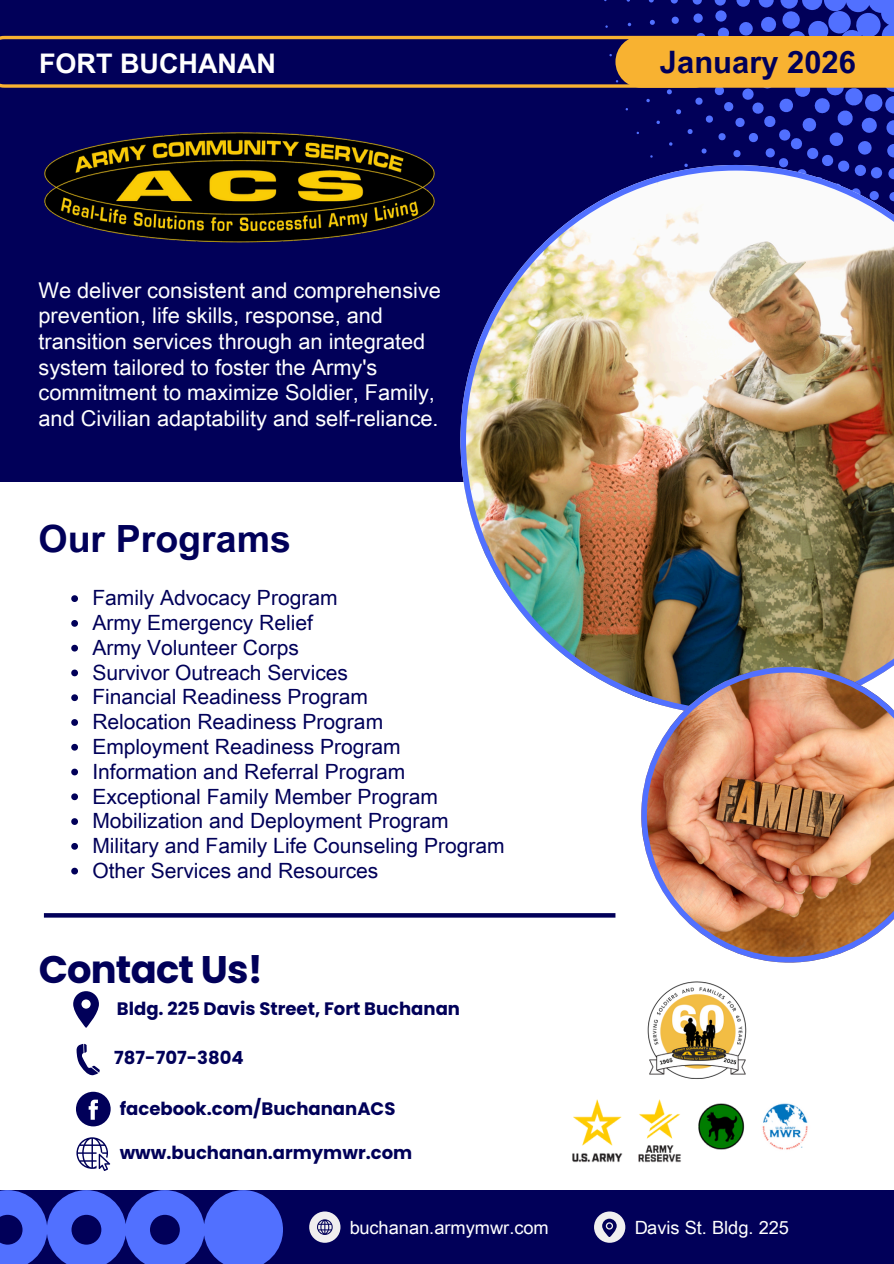
<style>
.page{position:relative;width:894px;height:1264px;background:#fff}
.page>*{position:absolute;margin:0;border:0;box-sizing:border-box;transform-origin:0 0}
.t1{font:700 38.4px "Poppins";letter-spacing:-.02em;color:#010059}
.t2{font:700 37.5px "Arial Unicode MS";color:#010059}
.t3{font:700 30.9px "Arial Unicode MS";color:#010059}
.t4{font:700 27px "Arial Unicode MS";color:#fff}
.t5{font:21.75px/25.7px "Arial Unicode MS";color:#fff}
.t6{font:21px/24.8px "Arial Unicode MS";color:#010059}
.t7{font:18.3px "Arial Unicode MS";color:#fff}
.t8{font:700 18px "Poppins";color:#010059}
</style>
<div class="page">
<div style="left:0;top:0;width:893px;height:482px;background:#010059"></div>
<div style="left:0;top:1189px;width:893px;height:74px;background:#010059"></div>
<svg style="left:0;top:0;width:893px;height:165px"></svg>
<div style="left:615px;top:36px;width:278px;height:52px;background:#f8b231"></div>
<img style="left:460px;top:165px;width:433px;height:534px">
<img style="left:641px;top:667px;width:252px;height:295px">
<svg style="left:44px;top:913px;width:571px;height:4px;background:#08075e"></svg>
<svg style="left:0;top:1190px;width:283px;height:73px"></svg>
<svg style="left:309px;top:1211px;width:31px;height:31px"></svg>
<svg style="left:317px;top:1219px;width:15px;height:15px"></svg>
<svg style="left:594px;top:1211px;width:31px;height:31px"></svg>
<svg style="left:602px;top:1218px;width:14px;height:18px"></svg>
<img style="left:3px;top:80px;width:466px;height:195px">
<svg style="left:71px;top:595px;width:7px;height:7px"></svg>
<svg style="left:71px;top:620px;width:7px;height:6px"></svg>
<svg style="left:71px;top:644px;width:7px;height:7px"></svg>
<svg style="left:71px;top:669px;width:7px;height:7px"></svg>
<svg style="left:71px;top:694px;width:7px;height:7px"></svg>
<svg style="left:71px;top:719px;width:7px;height:7px"></svg>
<svg style="left:71px;top:744px;width:7px;height:6px"></svg>
<svg style="left:71px;top:768px;width:7px;height:7px"></svg>
<svg style="left:71px;top:793px;width:7px;height:7px"></svg>
<svg style="left:71px;top:818px;width:7px;height:7px"></svg>
<svg style="left:71px;top:843px;width:7px;height:6px"></svg>
<svg style="left:71px;top:867px;width:7px;height:7px"></svg>
<img style="left:647px;top:981px;width:100px;height:98px">
<img style="left:572px;top:1099px;width:236px;height:64px">
<svg style="left:73px;top:991px;width:26px;height:36px"></svg>
<svg style="left:76px;top:1091px;width:35px;height:35px"></svg>
<svg style="left:76px;top:1043px;width:24px;height:32px"></svg>
<svg style="left:76px;top:1137px;width:34px;height:34px"></svg>
<p class="t4" style="left:39px;top:44px;width:238px">FORT BUCHANAN</p>
<h3 class="t3" style="left:659px;top:40px;width:197px">January 2026</h3>
<p class="t5" style="left:38px;top:276px;width:404px">We deliver consistent and comprehensive prevention, life skills, response, and transition services through an integrated system tailored to foster the Army's commitment to maximize Soldier, Family, and Civilian adaptability and self-reliance.</p>
<h2 class="t2" style="left:38px;top:511px;width:254px">Our Programs</h2>
<p class="t6" style="left:92px;top:584px;width:413px">Family Advocacy Program<br>Army Emergency Relief<br>Army Volunteer Corps<br>Survivor Outreach Services<br>Financial Readiness Program<br>Relocation Readiness Program<br>Employment Readiness Program<br>Information and Referral Program<br>Exceptional Family Member Program<br>Mobilization and Deployment Program<br>Military and Family Life Counseling Program<br>Other Services and Resources</p>
<h1 class="t1" style="left:38px;top:942px;width:226px">Contact Us!</h1>
<p class="t8" style="left:117px;top:996px;width:344px">Bldg. 225 Davis Street, Fort Buchanan</p>
<p class="t8" style="left:114px;top:1045px;width:131px">787-707-3804</p>
<p class="t8" style="left:120px;top:1096px;width:277px">facebook.com/BuchananACS</p>
<p class="t8" style="left:120px;top:1139px;width:294px">www.buchanan.armymwr.com</p>
<p class="t7" style="left:349px;top:1214px;width:201px">buchanan.armymwr.com</p>
<p class="t7" style="left:633px;top:1214px;width:156px">Davis St. Bldg. 225</p>
</div>
